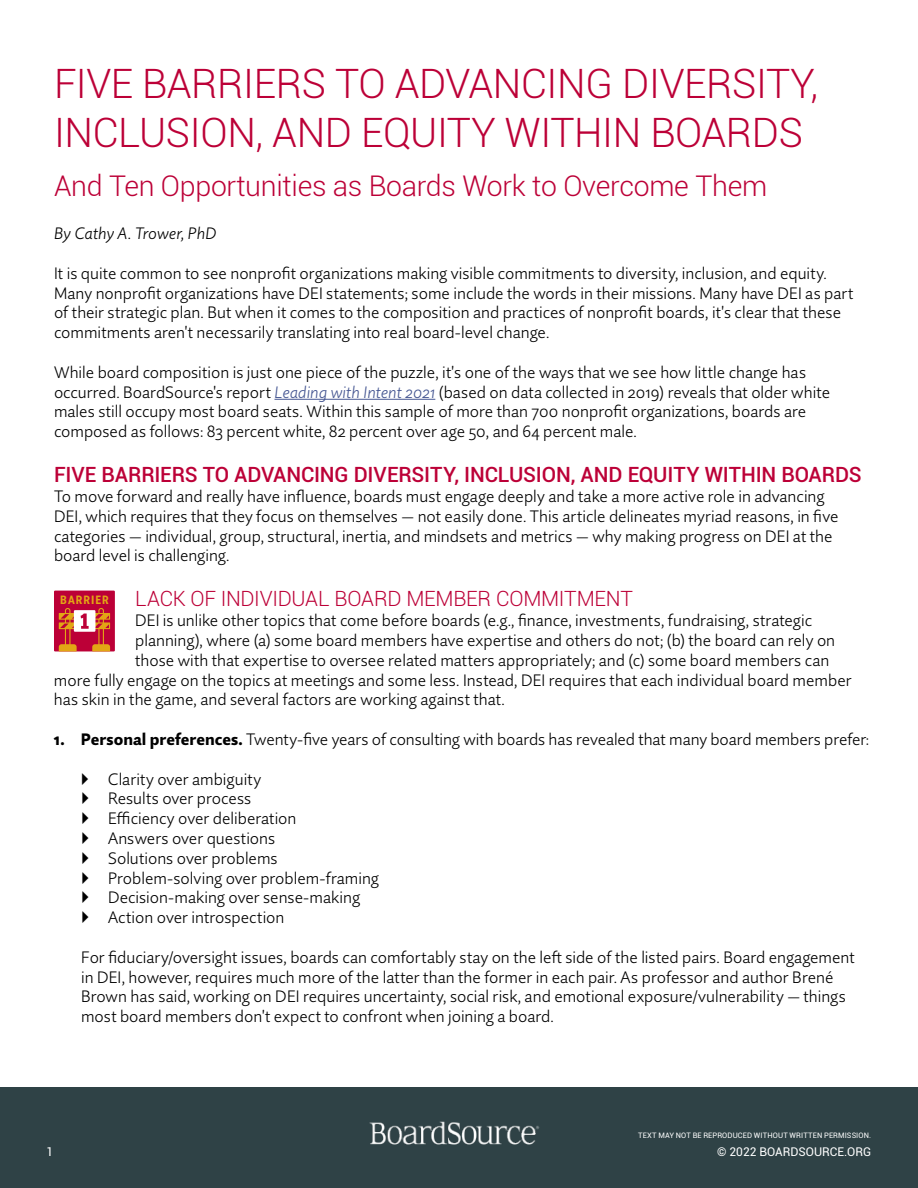
<style>
.page{position:relative;width:918px;height:1188px;background:#fff}
.page>*{position:absolute;margin:0;border:0;box-sizing:border-box;transform-origin:0 0}
.t1{font:300 40.5px/48.6px "Roboto";letter-spacing:-.01em;color:#bc0037}
.t2{font:300 28.5px "Roboto";letter-spacing:-.01em;color:#bc0037}
.t3{font:500 21px "Roboto";letter-spacing:-.01em;color:#bc0037}
.t4{font:300 21px "Roboto";letter-spacing:-.01em;color:#bc0037}
.t5{font:300 16.5px/19.8px "Quire Sans Pro";color:#000}
.t6{font:italic 300 16.5px "Quire Sans Pro";letter-spacing:-.005em;color:#000}
.t7{font:12px "Roboto";color:#fff}
.t8{font:700 12px "Uniform Condensed";letter-spacing:.085em;color:#e2a615}
.t9{font:7.5px "Roboto";letter-spacing:.015em;color:#fff}
.s1{font-style:italic;color:#465792}
.s2{font-weight:800}
</style>
<div class="page">
<div style="left:0;top:1087px;width:918px;height:101px;background:#2f4246"></div>
<img style="left:369px;top:1121px;width:171px;height:23px">
<hr style="left:275px;top:399px;width:160px;height:1px;background:#465792">
<div style="left:54px;top:591px;width:61px;height:60px;background:#bc0037"></div>
<svg style="left:59px;top:608px;width:51px;height:43px"></svg>
<h1 class="t1" style="left:54px;top:58px;width:766px">FIVE BARRIERS TO ADVANCING DIVERSITY,<br>INCLUSION, AND EQUITY WITHIN BOARDS</h1>
<h2 class="t2" style="left:54px;top:166px;width:715px">And Ten Opportunities as Boards Work to Overcome Them</h2>
<p class="t6" style="left:54px;top:223px;width:164px">By Cathy A. Trower, PhD</p>
<p class="t5" style="left:54px;top:263px;width:801px">It is quite common to see nonprofit organizations making visible commitments to diversity, inclusion, and equity.<br>Many nonprofit organizations have DEI statements; some include the words in their missions. Many have DEI as part of their strategic plan. But when it comes to the composition and practices of nonprofit boards, it's clear that these commitments aren't necessarily translating into real board-level change.</p>
<p class="t5" style="left:54px;top:362px;width:778px">While board composition is just one piece of the puzzle, it's one of the ways that we see how little change has occurred. BoardSource's report <span class="s1">Leading with Intent 2021</span> (based on data collected in 2019) reveals that older white males still occupy most board seats. Within this sample of more than 700 nonprofit organizations, boards are composed as follows: 83 percent white, 82 percent over age 50, and 64 percent male.</p>
<p class="t3" style="left:54px;top:460px;width:809px">FIVE BARRIERS TO ADVANCING DIVERSITY, INCLUSION, AND EQUITY WITHIN BOARDS</p>
<p class="t5" style="left:54px;top:486px;width:786px">To move forward and really have influence, boards must engage deeply and take a more active role in advancing DEI, which requires that they focus on themselves — not easily done. This article delineates myriad reasons, in five categories — individual, group, structural, inertia, and mindsets and metrics — why making progress on DEI at the board level is challenging.</p>
<p class="t4" style="left:135px;top:584px;width:500px">LACK OF INDIVIDUAL BOARD MEMBER COMMITMENT</p>
<p class="t5" style="left:135px;top:610px;width:679px">DEI is unlike other topics that come before boards (e.g., finance, investments, fundraising, strategic</p>
<p class="t5" style="left:135px;top:630px;width:702px">planning), where (a) some board members have expertise and others do not; (b) the board can rely on</p>
<p class="t5" style="left:135px;top:650px;width:696px">those with that expertise to oversee related matters appropriately; and (c) some board members can</p>
<p class="t5" style="left:54px;top:670px;width:799px">more fully engage on the topics at meetings and some less. Instead, DEI requires that each individual board member</p>
<p class="t5" style="left:54px;top:690px;width:453px">has skin in the game, and several factors are working against that.</p>
<p class="t5" style="left:54px;top:729px;width:817px"><span class="s2">1. Personal preferences.</span> Twenty-five years of consulting with boards has revealed that many board members prefer:</p>
<p class="t5" style="left:108px;top:769px;width:272px">Clarity over ambiguity<br>Results over process<br>Efficiency over deliberation<br>Answers over questions<br>Solutions over problems<br>Problem-solving over problem-framing<br>Decision-making over sense-making<br>Action over introspection</p>
<p class="t5" style="left:81px;top:947px;width:775px">For fiduciary/oversight issues, boards can comfortably stay on the left side of the listed pairs. Board engagement in DEI, however, requires much more of the latter than the former in each pair. As professor and author Brené Brown has said, working on DEI requires uncertainty, social risk, and emotional exposure/vulnerability — things most board members don't expect to confront when joining a board.</p>
<p class="t8" style="left:60px;top:593px;width:50px">BARRIER</p>
<p class="t7" style="left:46px;top:1144px;width:8px">1</p>
<p class="t9" style="left:638px;top:1131px;width:235px">TEXT MAY NOT BE REPRODUCED WITHOUT WRITTEN PERMISSION.</p>
<p class="t7" style="left:717px;top:1144px;width:156px">© 2022 BOARDSOURCE.ORG</p>
</div>
